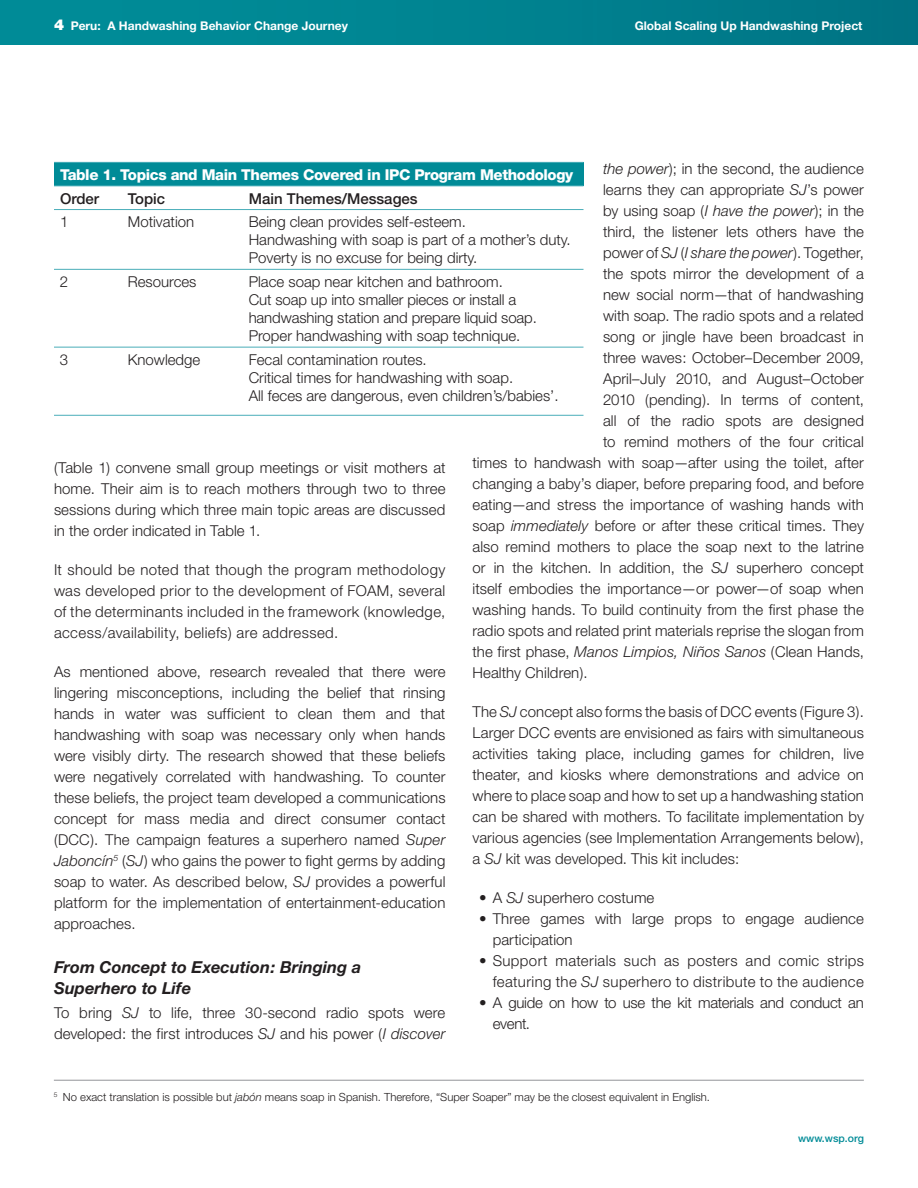
<style>
.page{position:relative;width:918px;height:1188px;background:#fff}
.page>*{position:absolute;margin:0;border:0;box-sizing:border-box;transform-origin:0 0}
.t1{font:italic 700 16.5px/21px "Helvetica Neue";color:#231f20}
.t2{font:300 15px/21px "Helvetica Neue";letter-spacing:.005em;color:#231f20}
.t3{font:300 15px/21px "Helvetica Neue";letter-spacing:.025em;color:#231f20;text-align:right}
.t4{font:800 15px "Helvetica Neue";letter-spacing:-.025em;color:#fff}
.t5{font:300 15px/21px "Helvetica Neue";letter-spacing:-.015em;color:#231f20}
.t6{font:500 15px "Helvetica Neue";color:#231f20}
.t7{font:700 12px "Helvetica Neue";color:#fff}
.t8{font:300 11.25px "Helvetica Neue";color:#231f20}
.t9{font:500 10.5px "Helvetica Neue";color:#008b97}
.s1{font-weight:900;font-size:15px}
.s2{font-style:italic}
</style>
<div class="page">
<div style="left:0;top:0;width:918px;height:45px;background:linear-gradient(to right,#008f9a,#007585)"></div>
<hr style="left:917px;top:0;width:1px;height:45px;background:#007182">
<hr style="left:54px;top:1080px;width:810px;height:1px;background:#939598">
<div style="left:54px;top:162px;width:530px;height:24px;background:#008b97"></div>
<hr style="left:54px;top:185px;width:530px;height:1px;background:#4aaeb9">
<hr style="left:54px;top:209px;width:530px;height:1px;background:#4aaeb9">
<hr style="left:54px;top:269px;width:530px;height:1px;background:#4aaeb9">
<hr style="left:54px;top:347px;width:530px;height:1px;background:#4aaeb9">
<hr style="left:54px;top:415px;width:530px;height:1px;background:#4aaeb9">
<hr style="left:54px;top:162px;width:530px;height:1px;background:#4aaeb9">
<p class="t7" style="left:54px;top:21px;width:296px"><span class="s1">4</span> Peru: A Handwashing Behavior Change Journey</p>
<p class="t7" style="left:635px;top:21px;width:229px">Global Scaling Up Handwashing Project</p>
<p class="t2" style="left:603px;top:159px;width:262px"><span class="s2">the power</span>); in the second, the audience</p>
<p class="t2" style="left:603px;top:180px;width:263px">learns they can appropriate <span class="s2">SJ</span>’s power</p>
<p class="t2" style="left:603px;top:201px;width:262px">by using soap (<span class="s2">I have the power</span>); in the</p>
<p class="t2" style="left:603px;top:222px;width:263px">third, the listener lets others have the</p>
<p class="t2" style="left:603px;top:243px;width:262px">power of <span class="s2">SJ</span> (<span class="s2">I share the power</span>). Together,</p>
<p class="t2" style="left:603px;top:264px;width:263px">the spots mirror the development of a</p>
<p class="t2" style="left:603px;top:285px;width:262px">new social norm—that of handwashing</p>
<p class="t2" style="left:603px;top:306px;width:262px">with soap. The radio spots and a related</p>
<p class="t2" style="left:603px;top:327px;width:262px">song or jingle have been broadcast in</p>
<p class="t2" style="left:603px;top:348px;width:263px">three waves: October–December 2009,</p>
<p class="t2" style="left:603px;top:369px;width:263px">April–July 2010, and August–October</p>
<p class="t2" style="left:603px;top:390px;width:262px">2010 (pending). In terms of content,</p>
<p class="t2" style="left:603px;top:411px;width:262px">all of the radio spots are designed</p>
<p class="t2" style="left:603px;top:432px;width:262px">to remind mothers of the four critical</p>
<p class="t2" style="left:473px;top:453px;width:393px">times to handwash with soap—after using the toilet, after</p>
<p class="t2" style="left:473px;top:474px;width:393px">changing a baby’s diaper, before preparing food, and before</p>
<p class="t2" style="left:473px;top:495px;width:393px">eating—and stress the importance of washing hands with</p>
<p class="t2" style="left:473px;top:516px;width:393px">soap <span class="s2">immediately</span> before or after these critical times. They</p>
<p class="t2" style="left:472px;top:537px;width:393px">also remind mothers to place the soap next to the latrine</p>
<p class="t2" style="left:472px;top:558px;width:393px">or in the kitchen. In addition, the <span class="s2">SJ</span> superhero concept</p>
<p class="t2" style="left:472px;top:579px;width:393px">itself embodies the importance—or power—of soap when</p>
<p class="t2" style="left:472px;top:600px;width:393px">washing hands. To build continuity from the first phase the</p>
<p class="t2" style="left:472px;top:621px;width:393px">radio spots and related print materials reprise the slogan from</p>
<p class="t2" style="left:472px;top:642px;width:393px">the first phase, <span class="s2">Manos Limpios, Niños Sanos</span> (Clean Hands,</p>
<p class="t2" style="left:472px;top:663px;width:117px">Healthy Children).</p>
<p class="t2" style="left:472px;top:702px;width:393px;text-align:justify">The <span class="s2">SJ</span> concept also forms the basis of DCC events (Figure 3).<br>Larger DCC events are envisioned as fairs with simultaneous activities taking place, including games for children, live theater, and kiosks where demonstrations and advice on where to place soap and how to set up a handwashing station can be shared with mothers. To facilitate implementation by various agencies (see Implementation Arrangements below), a <span class="s2">SJ</span> kit was developed. This kit includes:</p>
<p class="t2" style="left:479px;top:888px;width:177px">• A <span class="s2">SJ</span> superhero costume</p>
<p class="t2" style="left:493px;top:909px;width:373px;text-indent:-14px">• Three games with large props to engage audience participation</p>
<p class="t3" style="left:479px;top:951px;width:386px">• Support materials such as posters and comic strips featuring the <span class="s2">SJ</span> superhero to distribute to the audience</p>
<p class="t5" style="left:493px;top:993px;width:373px;text-indent:-14px">• A guide on how to use the kit materials and conduct an event.</p>
<p class="t4" style="left:60px;top:169px;width:515px">Table 1. Topics and Main Themes Covered in IPC Program Methodology</p>
<p class="t6" style="left:60px;top:193px;width:41px">Order</p>
<p class="t6" style="left:128px;top:193px;width:39px">Topic</p>
<p class="t6" style="left:249px;top:193px;width:170px">Main Themes/Messages</p>
<p class="t2" style="left:60px;top:213px;width:10px">1</p>
<p class="t2" style="left:128px;top:213px;width:68px">Motivation</p>
<p class="t2" style="left:249px;top:214px;width:324px;line-height:18px">Being clean provides self-esteem.<br>Handwashing with soap is part of a mother’s duty.<br>Poverty is no excuse for being dirty.</p>
<p class="t2" style="left:60px;top:273px;width:10px">2</p>
<p class="t2" style="left:128px;top:273px;width:70px">Resources</p>
<p class="t2" style="left:249px;top:274px;width:290px;line-height:18px">Place soap near kitchen and bathroom.<br>Cut soap up into smaller pieces or install a handwashing station and prepare liquid soap.<br>Proper handwashing with soap technique.</p>
<p class="t2" style="left:60px;top:350px;width:10px">3</p>
<p class="t2" style="left:128px;top:350px;width:74px">Knowledge</p>
<p class="t2" style="left:249px;top:352px;width:311px;line-height:18px">Fecal contamination routes.<br>Critical times for handwashing with soap.<br>All feces are dangerous, even children’s/babies’.</p>
<p class="t2" style="left:54px;top:459px;width:393px;text-align:justify">(Table 1) convene small group meetings or visit mothers at home. Their aim is to reach mothers through two to three sessions during which three main topic areas are discussed in the order indicated in Table 1.</p>
<p class="t2" style="left:54px;top:561px;width:393px;text-align:justify">It should be noted that though the program methodology was developed prior to the development of FOAM, several of the determinants included in the framework (knowledge, access/availability, beliefs) are addressed.</p>
<p class="t2" style="left:54px;top:663px;width:393px;text-align:justify">As mentioned above, research revealed that there were lingering misconceptions, including the belief that rinsing hands in water was sufficient to clean them and that handwashing with soap was necessary only when hands were visibly dirty. The research showed that these beliefs were negatively correlated with handwashing. To counter these beliefs, the project team developed a communications concept for mass media and direct consumer contact (DCC). The campaign features a superhero named <span class="s2">Super Jaboncín</span><sup>5</sup> (<span class="s2">SJ</span>) who gains the power to fight germs by adding soap to water. As described below, <span class="s2">SJ</span> provides a powerful platform for the implementation of entertainment-education approaches.</p>
<p class="t1" style="left:54px;top:958px;width:309px">From Concept to Execution: Bringing a<br>Superhero to Life</p>
<p class="t2" style="left:54px;top:1003px;width:393px">To bring <span class="s2">SJ</span> to life, three 30-second radio spots were developed: the first introduces <span class="s2">SJ</span> and his power (<span class="s2">I discover</span></p>
<p class="t8" style="left:54px;top:1093px;width:658px"><sup>5</sup> No exact translation is possible but <span class="s2">jabón</span> means soap in Spanish. Therefore, “Super Soaper” may be the closest equivalent in English.</p>
<p class="t9" style="left:798px;top:1135px;width:67px">www.wsp.org</p>
</div>
